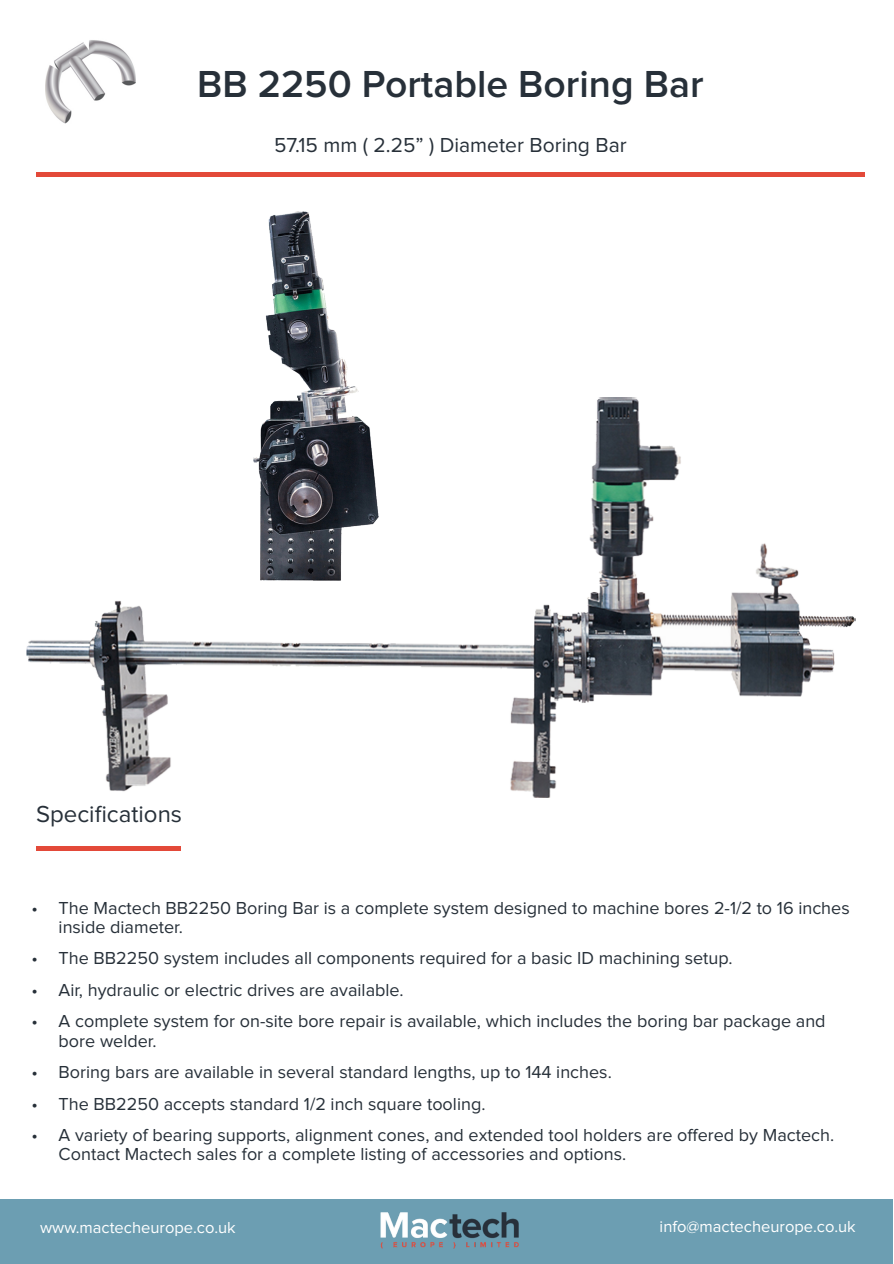
<style>
.page{position:relative;width:894px;height:1264px;background:#fff}
.page>*{position:absolute;margin:0;border:0;box-sizing:border-box;transform-origin:0 0}
.t1{font:600 39px "Proxima Nova";color:#273039}
.t2{font:24px "Proxima Nova";color:#273039}
.t3{font:21px "Proxima Nova";color:#273039}
.t4{font:18px/19.4px "Proxima Nova";color:#273039}
.t5{font:16.5px "Proxima Nova";color:#fff}
</style>
<div class="page">
<div style="left:0;top:1199px;width:892px;height:64px;background:#6c9eb2"></div>
<img style="left:380px;top:1212px;width:139px;height:37px">
<hr style="left:36px;top:846px;width:144px;height:4px;background:#e34939">
<hr style="left:36px;top:172px;width:828px;height:4px;background:#e34939">
<img style="left:45px;top:40px;width:90px;height:84px">
<img style="left:27px;top:397px;width:828px;height:400px">
<img style="left:254px;top:212px;width:124px;height:369px">
<h1 class="t1" style="left:197px;top:66px;width:508px">BB 2250 Portable Boring Bar</h1>
<p class="t3" style="left:274px;top:135px;width:354px">57.15 mm ( 2.25” ) Diameter Boring Bar</p>
<h2 class="t2" style="left:36px;top:803px;width:147px">Specifications</h2>
<p class="t4" style="left:59px;top:898px;width:792px;text-indent:-27px">• The Mactech BB2250 Boring Bar is a complete system designed to machine bores 2-1/2 to 16 inches inside diameter.</p>
<p class="t4" style="left:32px;top:949px;width:702px">• The BB2250 system includes all components required for a basic ID machining setup.</p>
<p class="t4" style="left:32px;top:980px;width:373px">• Air, hydraulic or electric drives are available.</p>
<p class="t4" style="left:59px;top:1012px;width:768px;text-indent:-27px">• A complete system for on-site bore repair is available, which includes the boring bar package and bore welder.</p>
<p class="t4" style="left:32px;top:1063px;width:581px">• Boring bars are available in several standard lengths, up to 144 inches.</p>
<p class="t4" style="left:32px;top:1094px;width:455px">• The BB2250 accepts standard 1/2 inch square tooling.</p>
<p class="t4" style="left:59px;top:1126px;width:777px;text-indent:-27px">• A variety of bearing supports, alignment cones, and extended tool holders are offered by Mactech.<br>Contact Mactech sales for a complete listing of accessories and options.</p>
<p class="t5" style="left:40px;top:1220px;width:197px">www.mactecheurope.co.uk</p>
<p class="t5" style="left:659px;top:1218px;width:197px">info@mactecheurope.co.uk</p>
</div>
